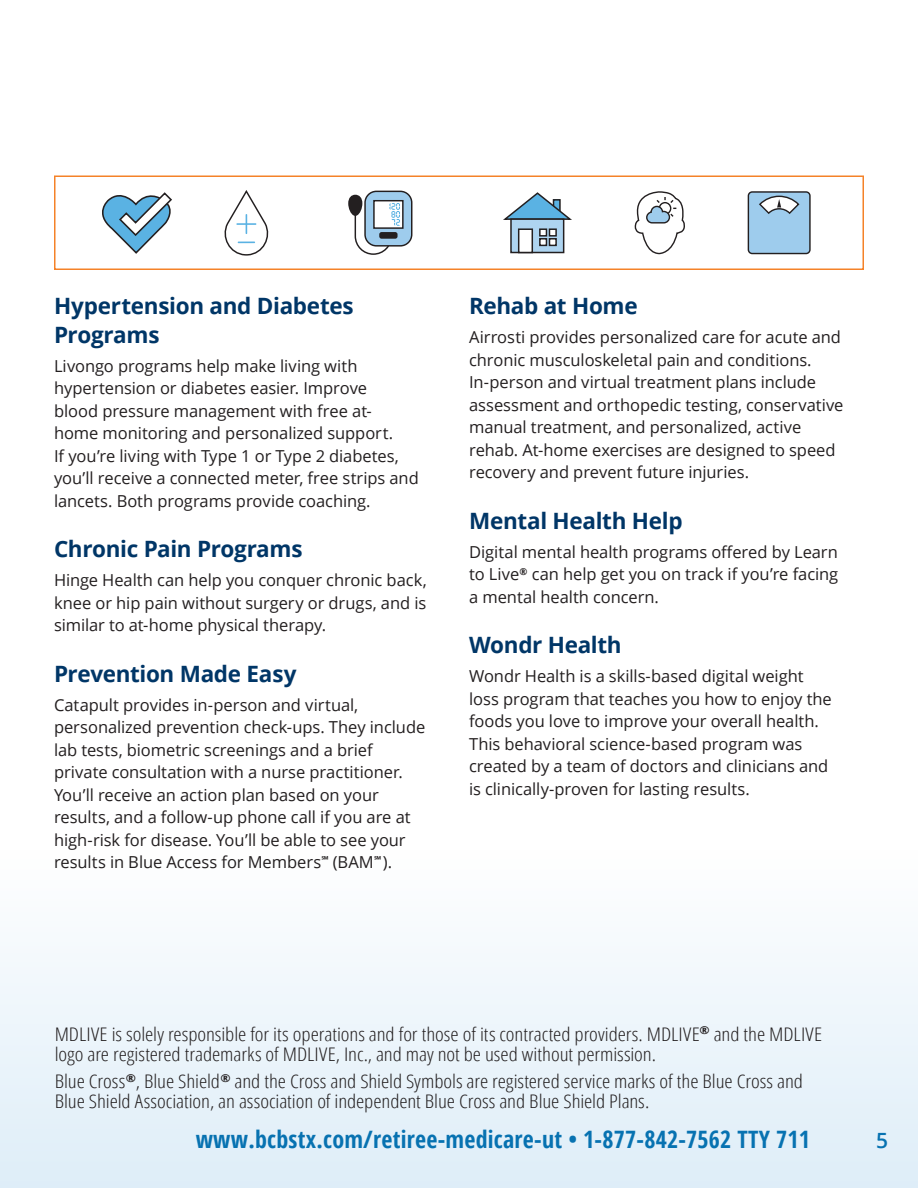
<style>
.page{position:relative;width:918px;height:1188px;background:#fff}
.page>*{position:absolute;margin:0;border:0;box-sizing:border-box;transform-origin:0 0}
.t1{font:700 24px "Open Sans Condensed";letter-spacing:.01em;color:#0772b1}
.sub-tier_1{font:700 22.5px "Open Sans";letter-spacing:-.015em;color:#003667}
.Body{font:700 22.5px/28.5px "Open Sans";letter-spacing:-.01em;color:#003667}
.t2{font:600 21px "Open Sans";color:#0772b1}
.zero_footnote{font:300 18.75px/20.2px "Open Sans Condensed";letter-spacing:-.005em;color:#231f20;scale:1.12 1}
.Body-2{font:16.5px/22.5px "Open Sans";letter-spacing:-.005em;color:#231f20}
</style>
<div class="page">
<div style="left:0;top:850px;width:918px;height:338px;background:linear-gradient(to bottom,#fefefe,#deedf8)"></div>
<div style="left:54px;top:176px;width:810px;height:94px;background:#fff;border:2px solid #f58229"></div>
<svg style="left:102px;top:192px;width:70px;height:62px"></svg>
<svg style="left:503px;top:192px;width:69px;height:29px"></svg>
<div style="left:511px;top:219px;width:53px;height:34px;background:#aed4f0"></div>
<div style="left:510px;top:218px;width:54px;height:35px;border:2px solid #231f20"></div>
<div style="left:519px;top:229px;width:13px;height:24px;background:#fff"></div>
<div style="left:518px;top:228px;width:15px;height:25px;border:2px solid #231f20"></div>
<div style="left:540px;top:229px;width:6px;height:7px;background:#fff"></div>
<div style="left:539px;top:228px;width:8px;height:9px;border:2px solid #231f20"></div>
<div style="left:549px;top:229px;width:7px;height:7px;background:#fff"></div>
<div style="left:549px;top:228px;width:8px;height:9px;border:2px solid #231f20"></div>
<div style="left:539px;top:238px;width:8px;height:8px;border:2px solid #231f20"></div>
<div style="left:549px;top:239px;width:7px;height:6px;background:#fff"></div>
<div style="left:549px;top:238px;width:8px;height:8px;border:2px solid #231f20"></div>
<div style="left:748px;top:192px;width:62px;height:62px;background:#9ecced;border-radius:4px"></div>
<div style="left:748px;top:191px;width:63px;height:63px;border:1px solid #231f20;border-radius:4px"></div>
<svg style="left:759px;top:195px;width:41px;height:19px"></svg>
<svg style="left:634px;top:191px;width:51px;height:64px"></svg>
<svg style="left:224px;top:190px;width:45px;height:66px"></svg>
<div style="left:365px;top:191px;width:47px;height:55px;background:#9ecced;border-radius:11px"></div>
<div style="left:364px;top:191px;width:48px;height:56px;border:1px solid #231f20;border-radius:11px"></div>
<div style="left:374px;top:201px;width:29px;height:27px;background:#fff"></div>
<div style="left:373px;top:200px;width:31px;height:29px;border:1px solid #231f20"></div>
<svg style="left:348px;top:195px;width:52px;height:60px"></svg>
<div style="left:379px;top:232px;width:19px;height:7px;background:#231f20;border-radius:2px"></div>
<p class="Body" style="left:54px;top:291px;width:301px">Hypertension and Diabetes<br>Programs</p>
<p class="Body-2" style="left:54px;top:354px;width:366px">Livongo programs help make living with hypertension or diabetes easier. Improve<br>blood pressure management with free at&shy;home monitoring and personalized support.<br>If you’re living with Type 1 or Type 2 diabetes, you’ll receive a connected meter, free strips and lancets. Both programs provide coaching.</p>
<h1 class="sub-tier_1" style="left:54px;top:533px;width:250px">Chronic Pain Programs</h1>
<p class="Body-2" style="left:54px;top:569px;width:374px;text-align:justify">Hinge Health can help you conquer chronic back, knee or hip pain without surgery or drugs, and is similar to at-home physical therapy.</p>
<h1 class="sub-tier_1" style="left:54px;top:658px;width:244px">Prevention Made Easy</h1>
<p class="Body-2" style="left:54px;top:693px;width:373px">Catapult provides in-person and virtual, personalized prevention check-ups. They include lab tests, biometric screenings and a brief private consultation with a nurse practitioner.<br>You’ll receive an action plan based on your results, and a follow-up phone call if you are at high-risk for disease. You’ll be able to see your results in Blue Access for Members<sup>℠</sup> (BAM<sup>℠</sup> ).</p>
<h1 class="sub-tier_1" style="left:469px;top:290px;width:170px">Rehab at Home</h1>
<p class="Body-2" style="left:469px;top:326px;width:376px">Airrosti provides personalized care for acute and chronic musculoskeletal pain and conditions.<br>In-person and virtual treatment plans include assessment and orthopedic testing, conservative manual treatment, and personalized, active rehab. At-home exercises are designed to speed recovery and prevent future injuries.</p>
<h1 class="sub-tier_1" style="left:469px;top:505px;width:215px">Mental Health Help</h1>
<p class="Body-2" style="left:469px;top:540px;width:371px;text-align:justify">Digital mental health programs offered by Learn to Live<sup>®</sup> can help get you on track if you’re facing a mental health concern.</p>
<h1 class="sub-tier_1" style="left:469px;top:629px;width:154px">Wondr Health</h1>
<p class="Body-2" style="left:469px;top:665px;width:364px">Wondr Health is a skills-based digital weight loss program that teaches you how to enjoy the foods you love to improve your overall health.<br>This behavioral science-based program was created by a team of doctors and clinicians and is clinically-proven for lasting results.</p>
<p class="zero_footnote" style="left:55px;top:1023px;width:687px">MDLIVE is solely responsible for its operations and for those of its contracted providers. MDLIVE<sup>®</sup> and the MDLIVE logo are registered trademarks of MDLIVE, Inc., and may not be used without permission.</p>
<p class="zero_footnote" style="left:55px;top:1070px;width:670px">Blue Cross<sup>®</sup>, Blue Shield<sup>®</sup> and the Cross and Shield Symbols are registered service marks of the Blue Cross and<br>Blue Shield Association, an association of independent Blue Cross and Blue Shield Plans.</p>
<h1 class="t1" style="left:196px;top:1123px;width:616px">www.bcbstx.com/retiree-medicare-ut • 1-877-842-7562 TTY 711</h1>
<p class="t2" style="left:876px;top:1126px;width:13px">5</p>
</div>
